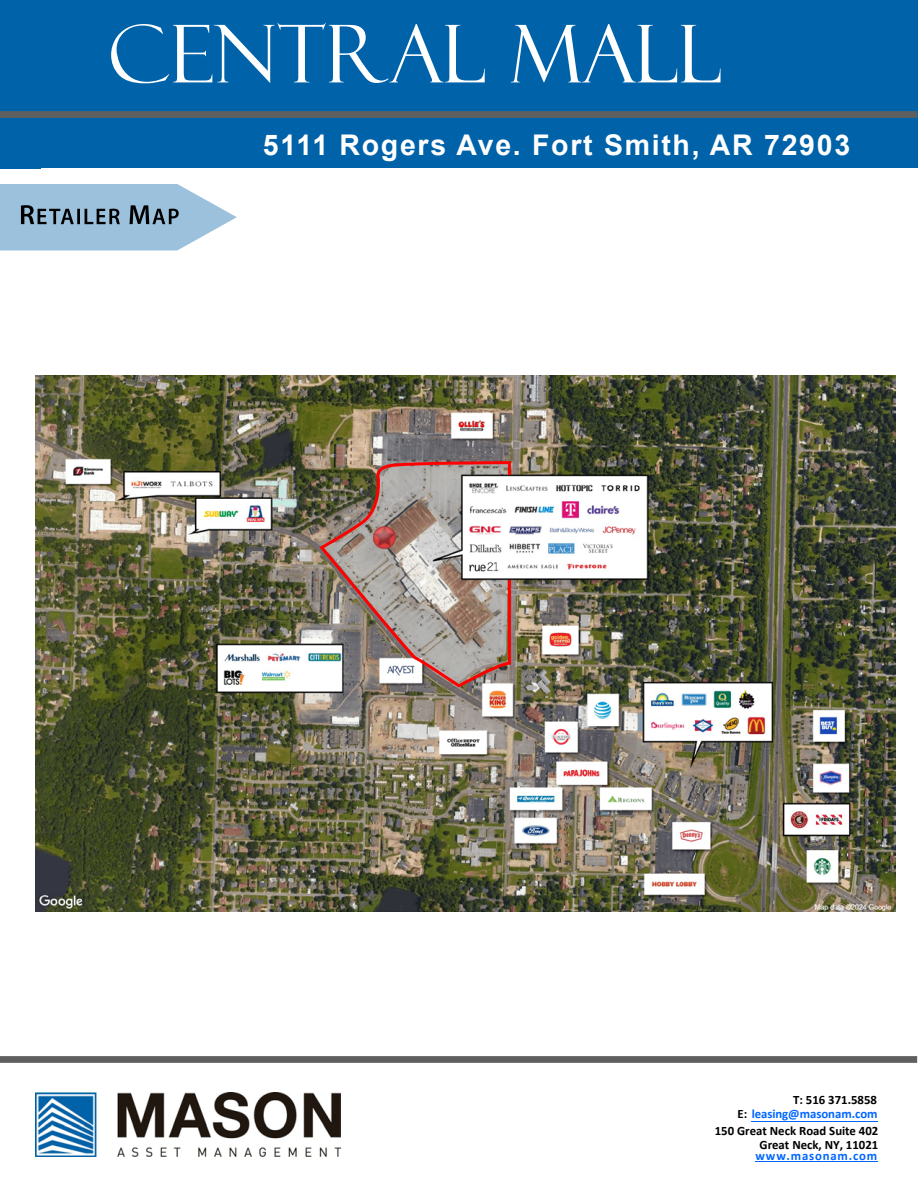
<style>
.page{position:relative;width:918px;height:1188px;background:#fff}
.page>*{position:absolute;margin:0;border:0;box-sizing:border-box;transform-origin:0 0}
.t1{font:79.95px "Felix Titling";color:#fff}
.t2{font:700 28.5px "Arial";letter-spacing:.06em;color:#fff}
.t3{font:700 12.75px/13.5px "Calibri";color:#000;text-align:right}
.t4{font:700 12.75px/14px "Calibri";color:#06f;text-align:right}
.t5{font:700 12.75px "Calibri";letter-spacing:.065em;color:#06f}
.s1{color:#000}
</style>
<div class="page">
<img style="left:36px;top:376px;width:859px;height:535px">
<img style="left:319px;top:460px;width:193px;height:229px">
<div style="left:0;top:0;width:918px;height:167px;background:#0062a9"></div>
<div style="left:0;top:111px;width:917px;height:7px;background:#5f5f5f"></div>
<div style="left:0;top:1056px;width:917px;height:7px;background:#5f5f5f"></div>
<svg style="left:0;top:184px;width:237px;height:66px"></svg>
<img style="left:20px;top:198px;width:34px;height:33px">
<img style="left:37px;top:203px;width:91px;height:26px">
<img style="left:128px;top:198px;width:48px;height:33px">
<img style="left:152px;top:203px;width:43px;height:26px">
<img style="left:36px;top:1092px;width:305px;height:64px">
<hr style="left:752px;top:1121px;width:126px;height:1px;background:#06f">
<hr style="left:755px;top:1161px;width:123px;height:1px;background:#06f">
<h1 class="t1" style="left:108px;top:8px;width:616px">CENTRAL MALL</h1>
<h2 class="t2" style="left:263px;top:125px;width:589px">5111 Rogers Ave. Fort Smith, AR 72903</h2>
<p class="t4" style="left:738px;top:1093px;width:142px"><span class="s1">T: 516 371.5858<br>E:</span> leasing@masonam.com</p>
<p class="t3" style="left:715px;top:1124px;width:165px">150 Great Neck Road Suite 402<br>Great Neck, NY, 11021</p>
<p class="t5" style="left:756px;top:1147px;width:123px">www.masonam.com</p>
</div>
